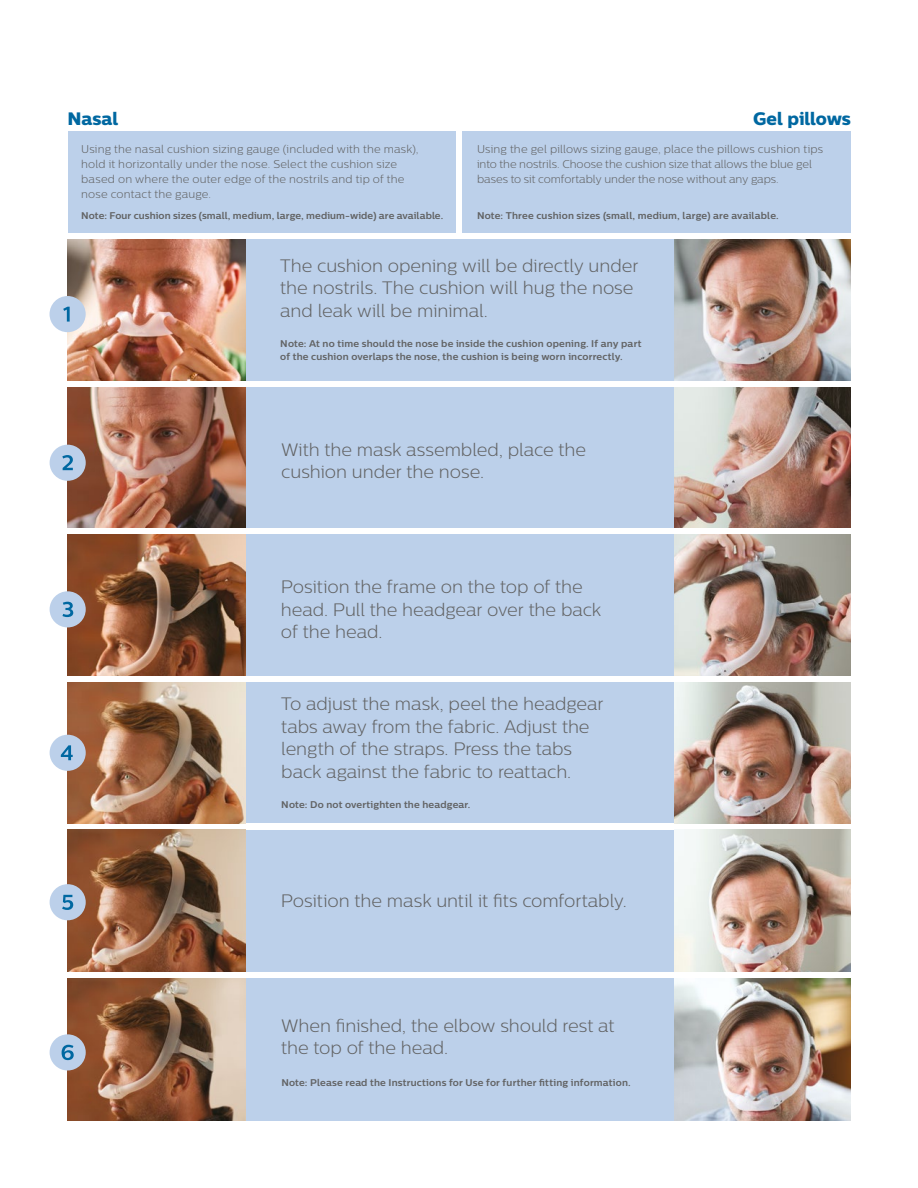
<style>
.page{position:relative;width:918px;height:1188px;background:#fff}
.page>*{position:absolute;margin:0;border:0;box-sizing:border-box;transform-origin:0 0}
.t1{font:300 18px/22.5px "Centrale Sans";letter-spacing:-.005em;color:#626364}
.t2{font:18px "Centrale Sans X Bold";letter-spacing:-.005em;color:#0068a1}
.t3{font:300 11.25px/15px "Centrale Sans";letter-spacing:.015em;color:#626364}
.t4{font:700 9.75px/13.5px "Centrale Sans";letter-spacing:.015em;color:#626364}
</style>
<div class="page">
<div style="left:220px;top:239px;width:603px;height:141px;background:#bcd0ea"></div>
<div style="left:189px;top:830px;width:634px;height:141px;background:#bcd0ea"></div>
<div style="left:186px;top:682px;width:637px;height:141px;background:#bcd0ea"></div>
<div style="left:185px;top:978px;width:638px;height:142px;background:#bcd0ea"></div>
<div style="left:220px;top:535px;width:602px;height:141px;background:#bcd0ea"></div>
<div style="left:220px;top:387px;width:603px;height:141px;background:#bcd0ea"></div>
<img style="left:68px;top:830px;width:177px;height:141px">
<img style="left:68px;top:978px;width:177px;height:142px">
<img style="left:68px;top:682px;width:177px;height:141px">
<img style="left:68px;top:535px;width:177px;height:141px">
<img style="left:68px;top:239px;width:177px;height:141px">
<img style="left:68px;top:387px;width:177px;height:141px">
<img style="left:674px;top:239px;width:176px;height:141px">
<img style="left:674px;top:978px;width:176px;height:142px">
<img style="left:674px;top:682px;width:176px;height:141px">
<img style="left:675px;top:535px;width:175px;height:141px">
<img style="left:675px;top:830px;width:175px;height:141px">
<img style="left:674px;top:387px;width:176px;height:141px">
<div style="left:50px;top:445px;width:36px;height:36px;background:#bcd0ea;border-radius:50%"></div>
<svg style="left:62px;top:455px;width:11px;height:15px"></svg>
<div style="left:50px;top:591px;width:36px;height:36px;background:#bcd0ea;border-radius:50%"></div>
<svg style="left:62px;top:602px;width:11px;height:15px"></svg>
<div style="left:50px;top:735px;width:36px;height:36px;background:#bcd0ea;border-radius:50%"></div>
<svg style="left:61px;top:745px;width:12px;height:15px"></svg>
<div style="left:50px;top:884px;width:36px;height:36px;background:#bcd0ea;border-radius:50%"></div>
<svg style="left:62px;top:895px;width:11px;height:15px"></svg>
<div style="left:50px;top:1034px;width:36px;height:36px;background:#bcd0ea;border-radius:50%"></div>
<svg style="left:62px;top:1045px;width:12px;height:15px"></svg>
<div style="left:50px;top:296px;width:36px;height:36px;background:#bcd0ea;border-radius:50%"></div>
<svg style="left:63px;top:307px;width:7px;height:15px"></svg>
<div style="left:463px;top:132px;width:388px;height:101px;background:#bcd0ea"></div>
<div style="left:68px;top:132px;width:387px;height:101px;background:#bcd0ea"></div>
<p class="t2" style="left:67px;top:107px;width:52px">Nasal</p>
<p class="t3" style="left:81px;top:142px;width:339px">Using the nasal cushion sizing gauge (included with the mask), hold it horizontally under the nose. Select the cushion size based on where the outer edge of the nostrils and tip of the nose contact the gauge.</p>
<p class="t4" style="left:81px;top:209px;width:364px">Note: Four cushion sizes (small, medium, large, medium-wide) are available.</p>
<p class="t2" style="left:753px;top:107px;width:99px">Gel pillows</p>
<p class="t3" style="left:477px;top:142px;width:348px">Using the gel pillows sizing gauge, place the pillows cushion tips into the nostrils. Choose the cushion size that allows the blue gel bases to sit comfortably under the nose without any gaps.</p>
<p class="t4" style="left:477px;top:209px;width:303px">Note: Three cushion sizes (small, medium, large) are available.</p>
<p class="t1" style="left:280px;top:254px;width:360px">The cushion opening will be directly under the nostrils. The cushion will hug the nose and leak will be minimal.</p>
<p class="t4" style="left:280px;top:336px;width:363px">Note: At no time should the nose be inside the cushion opening. If any part of the cushion overlaps the nose, the cushion is being worn incorrectly.</p>
<p class="t1" style="left:281px;top:438px;width:306px">With the mask assembled, place the cushion under the nose.</p>
<p class="t1" style="left:281px;top:575px;width:322px">Position the frame on the top of the head. Pull the headgear over the back of the head.</p>
<p class="t1" style="left:281px;top:693px;width:324px">To adjust the mask, peel the headgear tabs away from the fabric. Adjust the length of the straps. Press the tabs back against the fabric to reattach.</p>
<p class="t4" style="left:281px;top:798px;width:191px">Note: Do not overtighten the headgear.</p>
<p class="t1" style="left:281px;top:889px;width:347px">Position the mask until it fits comfortably.</p>
<p class="t1" style="left:281px;top:1014px;width:335px">When finished, the elbow should rest at the top of the head.</p>
<p class="t4" style="left:281px;top:1076px;width:351px">Note: Please read the Instructions for Use for further fitting information.</p>
</div>
